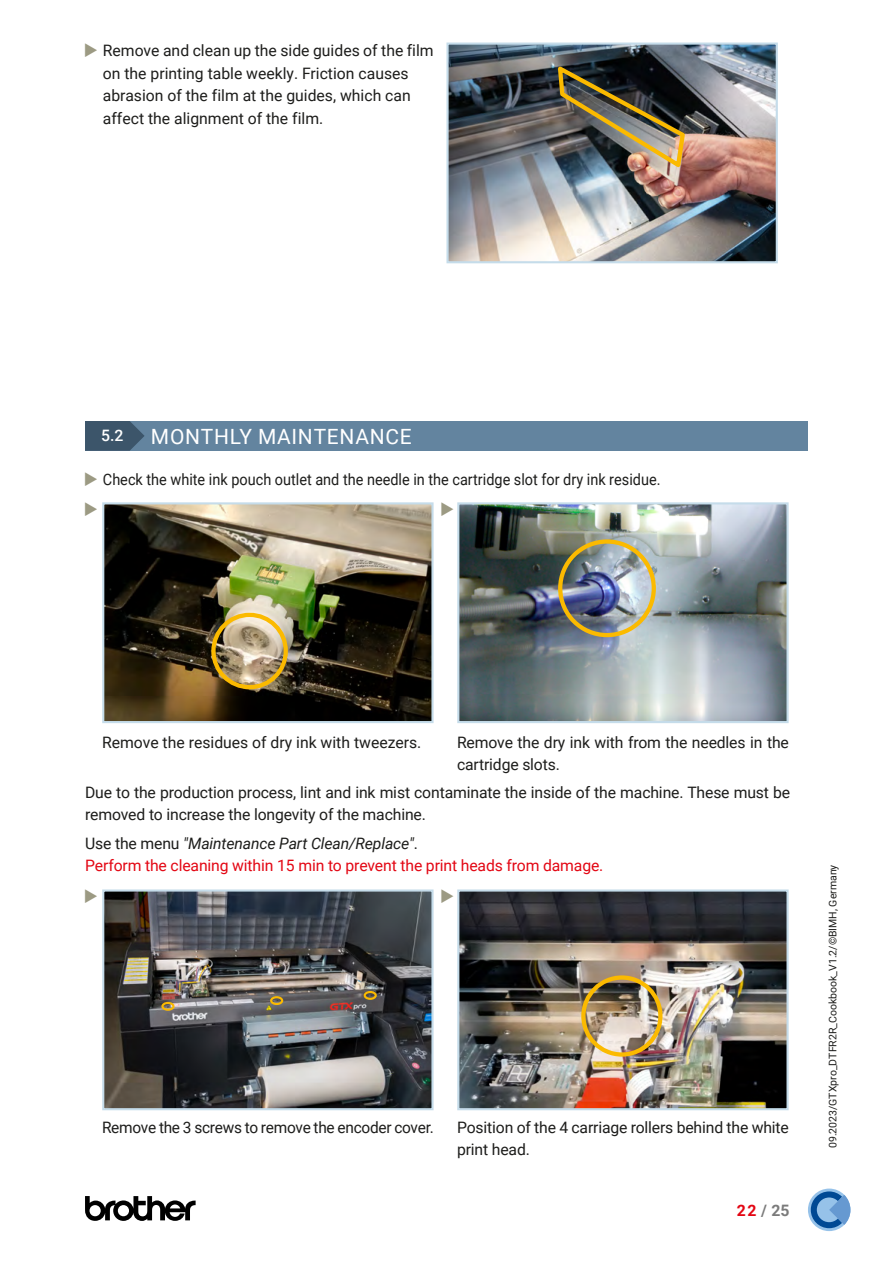
<style>
.page{position:relative;width:893px;height:1263px;background:#fff}
.page>*{position:absolute;margin:0;border:0;box-sizing:border-box;transform-origin:0 0}
.t1{font:21px "Roboto";letter-spacing:.035em;color:#fff}
.t2{font:15.75px/22.5px "Roboto";letter-spacing:-.01em;color:#1d1d1b}
.t3{font:15.75px/22.5px "Roboto";letter-spacing:-.01em;color:#e30613}
.t4{font:15.75px "Roboto";letter-spacing:-.01em;color:#1d1d1b;scale:.92 1}
.t5{font:700 15.75px "Roboto";color:#7b7b7b}
.t6{font:500 15.75px "Roboto";color:#fff}
.t7{font:10.5px "Roboto";color:#1d1d1b}
.s1{color:#9c9a83}
.s2{color:#1d1d1b}
.s3{font-style:italic;color:#1d1d1b}
.s4{color:#e30613}
</style>
<div class="page">
<svg style="left:85px;top:1196px;width:111px;height:25px"></svg>
<svg style="left:808px;top:1188px;width:42px;height:43px"></svg>
<div style="left:85px;top:421px;width:723px;height:30px;background:#63849f"></div>
<svg style="left:85px;top:421px;width:60px;height:30px;background:#415b71"></svg>
<img style="left:460px;top:505px;width:326px;height:215px">
<div style="left:457px;top:502px;width:332px;height:221px;border:2px solid #c5dcea"></div>
<img style="left:105px;top:505px;width:326px;height:215px">
<div style="left:102px;top:502px;width:332px;height:221px;border:2px solid #c5dcea"></div>
<div style="left:558px;top:539px;width:98px;height:98px;border:4px solid #fbba00;border-radius:50%"></div>
<div style="left:211px;top:613px;width:77px;height:76px;border:4px solid #fbba00;border-radius:50%"></div>
<img style="left:460px;top:892px;width:326px;height:215px">
<div style="left:457px;top:889px;width:332px;height:221px;border:2px solid #c5dcea"></div>
<img style="left:105px;top:892px;width:326px;height:215px">
<div style="left:102px;top:889px;width:332px;height:221px;border:2px solid #c5dcea"></div>
<img style="left:449px;top:46px;width:326px;height:214px">
<div style="left:446px;top:43px;width:332px;height:220px;border:2px solid #c5dcea"></div>
<div style="left:581px;top:975px;width:81px;height:82px;border:4px solid #fbba00;border-radius:50%"></div>
<div style="left:161px;top:1002px;width:14px;height:9px;border:2px solid #fbba00;border-radius:50%"></div>
<div style="left:270px;top:996px;width:13px;height:9px;border:2px solid #fbba00;border-radius:50%"></div>
<div style="left:364px;top:991px;width:13px;height:9px;border:2px solid #fbba00;border-radius:50%"></div>
<img style="left:554px;top:63px;width:133px;height:109px">
<p class="t2" style="left:103px;top:39px;width:332px;text-indent:-19px"><span class="s1">◆</span> Remove and clean up the side guides of the film on the printing table weekly. Friction causes abrasion of the film at the guides, which can affect the alignment of the film.</p>
<p class="t6" style="left:101px;top:424px;width:24px">5.2</p>
<h1 class="t1" style="left:151px;top:422px;width:262px">MONTHLY MAINTENANCE</h1>
<p class="t4" style="left:84px;top:468px;width:628px"><span class="s1">◆</span> Check the white ink pouch outlet and the needle in the cartridge slot for dry ink residue.</p>
<p class="t2" style="left:102px;top:730px;width:321px">Remove the residues of dry ink with tweezers.</p>
<p class="t2" style="left:457px;top:730px;width:333px">Remove the dry ink with from the needles in the cartridge slots.</p>
<p class="t2" style="left:85px;top:780px;width:707px">Due to the production process, lint and ink mist contaminate the inside of the machine. These must be removed to increase the longevity of the machine.</p>
<p class="t3" style="left:85px;top:831px;width:520px"><span class="s2">Use the menu</span> <span class="s3">″Maintenance Part Clean/Replace″</span><span class="s2">.<br></span>Perform the cleaning within 15 min to prevent the print heads from damage.</p>
<p class="t2" style="left:102px;top:1115px;width:333px">Remove the 3 screws to remove the encoder cover.</p>
<p class="t2" style="left:457px;top:1115px;width:333px">Position of the 4 carriage rollers behind the white print head.</p>
<p class="t5" style="left:737px;top:1199px;width:54px"><span class="s4">22</span> / 25</p>
<p class="t7" style="left:825px;top:1148px;width:285px;rotate:-90deg">09.2023/GTXpro_DTFR2R_Cookbook_V1.2/©BIMH, Germany</p>
</div>
